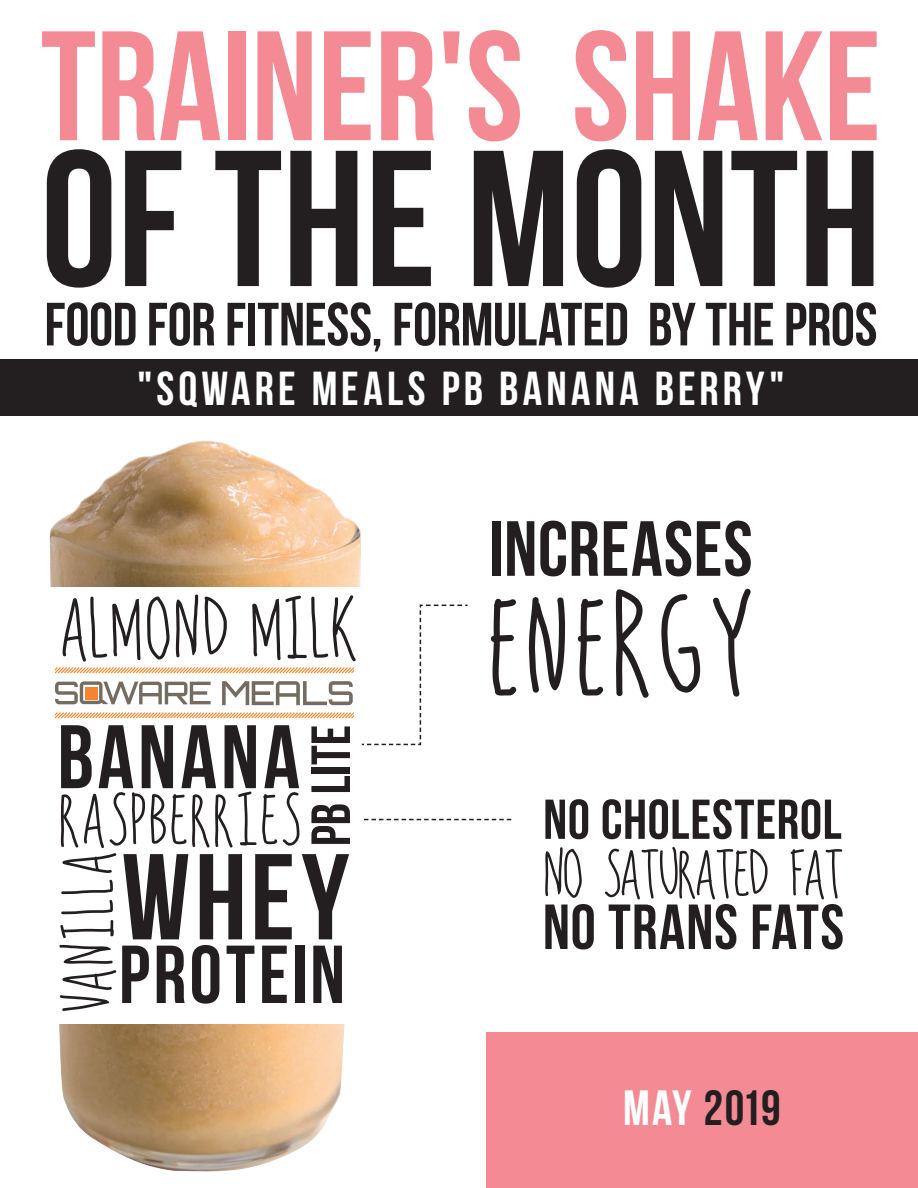
<style>
.page{position:relative;width:918px;height:1188px;background:#fff}
.page>*{position:absolute;margin:0;border:0;box-sizing:border-box;transform-origin:0 0}
.t1{font:193.35px "Bebas Neue";color:#231f20}
.t2{font:169.2px "indie queen";letter-spacing:.05em;color:#231f20}
.t3{font:155.4px "Bebas Neue";color:#f48a94}
.t4{font:121.8px "Bebas Neue";color:#231f20}
.t5{font:90px "Bebas Neue";letter-spacing:.045em;color:#231f20}
.t6{font:88.05px "indie queen";letter-spacing:.03em;color:#231f20}
.t7{font:82.05px "Bebas Neue";letter-spacing:.04em;color:#231f20}
.t8{font:78px "Bebas Neue";letter-spacing:.01em;color:#231f20}
.t9{font:75.3px "indie queen";letter-spacing:.05em;color:#231f20}
.t10{font:74.55px "indie queen";letter-spacing:.055em;color:#231f20}
.t11{font:68.4px "indie queen";color:#231f20}
.t12{font:63.6px "Bebas Neue";letter-spacing:.015em;color:#231f20}
.t13{font:60.9px "Bebas Neue";letter-spacing:-.005em;color:#231f20}
.t14{font:56.1px "Bebas Neue";letter-spacing:.01em;color:#231f20}
.t15{font:55.05px "Bebas Neue";color:#231f20}
.t16{font:49.5px "Bebas Neue";letter-spacing:.005em;color:#231f20}
.t17{font:47.7px "Bebas Neue";letter-spacing:.09em;color:#fff}
.s1{color:#fff}
</style>
<div class="page">
<img style="left:49px;top:440px;width:355px;height:732px">
<div style="left:486px;top:1032px;width:432px;height:156px;background:#f48a94"></div>
<div style="left:17px;top:587px;width:379px;height:436px;background:#fff"></div>
<svg style="left:364px;top:819px;width:147px;height:1px"></svg>
<svg style="left:55px;top:604px;width:413px;height:142px"></svg>
<div style="left:0;top:360px;width:918px;height:56px;background:#231f20"></div>
<h3 class="t3" style="left:41px;top:1px;width:842px">TRAINER'S SHAKE</h3>
<h1 class="t1" style="left:41px;top:113px;width:842px">OF THE MONTH</h1>
<p class="t13" style="left:45px;top:291px;width:835px">FOOD FOR FITNESS, FORMULATED BY THE PROS</p>
<p class="t17" style="left:137px;top:362px;width:649px">"SQWARE MEALS PB BANANA BERRY"</p>
<h3 class="t6" style="left:61px;top:583px;width:297px">ALMOND MILK</h3>
<h3 class="t5" style="left:57px;top:708px;width:244px">BANANA</h3>
<p class="t9" style="left:60px;top:781px;width:242px">RASPBERRIES</p>
<p class="t15" style="left:301px;top:846px;width:123px;rotate:-90deg">PB LITE</p>
<p class="t10" style="left:50px;top:1012px;width:161px;rotate:-90deg">VANILLA</p>
<h3 class="t4" style="left:122px;top:831px;width:229px">WHEY</h3>
<h3 class="t7" style="left:119px;top:930px;width:228px">PROTEIN</h3>
<p class="t8" style="left:489px;top:506px;width:265px">INCREASES</p>
<h2 class="t2" style="left:489px;top:553px;width:266px">energy</h2>
<p class="t14" style="left:543px;top:789px;width:300px">NO CHOLESTEROL</p>
<p class="t11" style="left:544px;top:839px;width:300px">NO SATURATED FAT</p>
<p class="t12" style="left:543px;top:892px;width:303px">NO TRANS FATS</p>
<p class="t16" style="left:623px;top:1080px;width:159px"><span class="s1">MAY</span> 2019</p>
</div>
